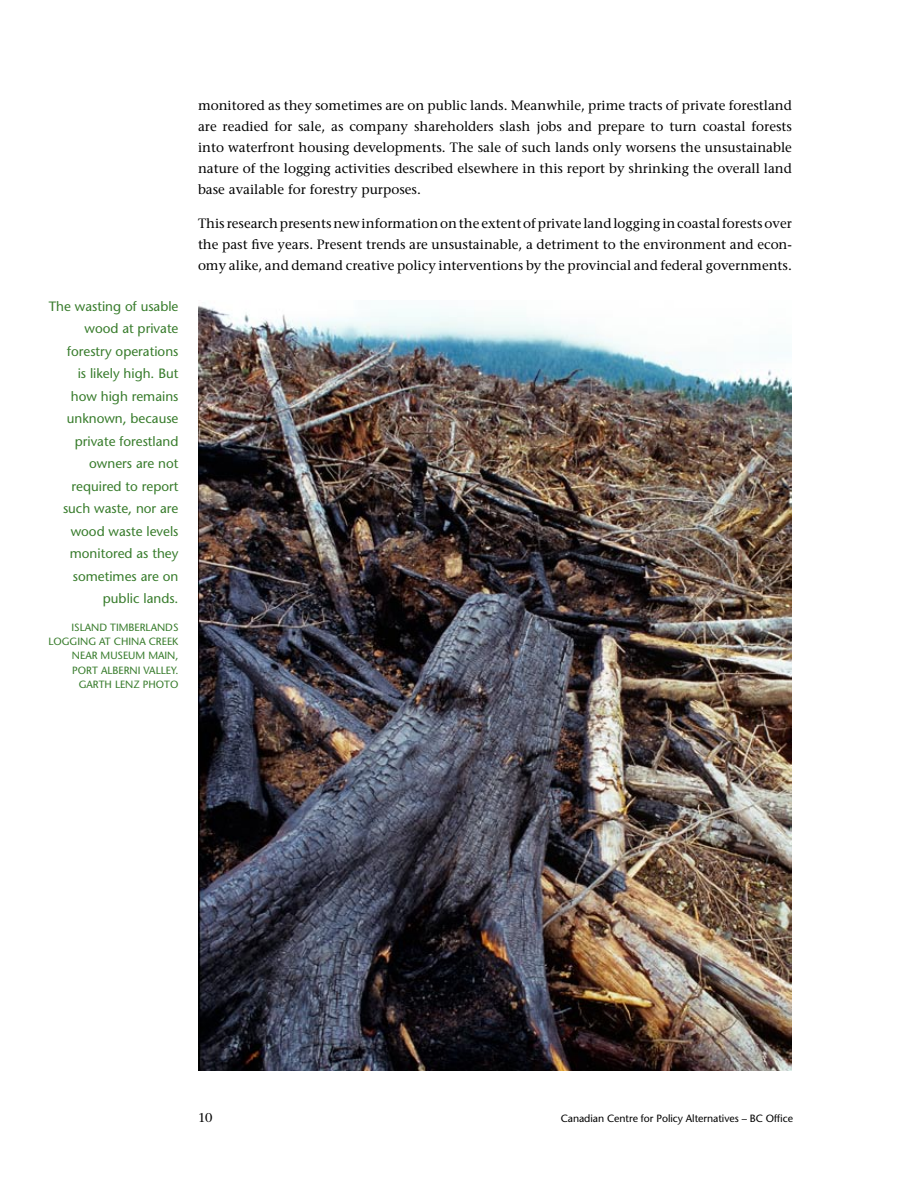
<style>
.page{position:relative;width:918px;height:1188px;background:#fff}
.page>*{position:absolute;margin:0;border:0;box-sizing:border-box;transform-origin:0 0}
.t1{font:13.5px/21px "Stone Serif";color:#000;text-align:justify}
.t2{font:13.5px/22.5px "Stone Sans";color:#387c2c;text-align:right}
.t3{font:12.75px "Stone Serif";color:#000}
.t4{font:10.5px "Stone Sans";color:#387c2c}
.t5{font:10.5px "Stone Sans";letter-spacing:-.005em;color:#000}
</style>
<div class="page">
<img style="left:198px;top:306px;width:594px;height:765px">
<p class="t2" style="left:49px;top:295px;width:131px">The wasting of usable wood at private forestry operations<br>is likely high. But how high remains unknown, because private forestland owners are not required to report such waste, nor are wood waste levels monitored as they sometimes are on public lands.</p>
<p class="t4" style="left:72px;top:621px;width:22px">Island</p>
<p class="t4" style="left:110px;top:621px;width:13px">timber</p>
<p class="t4" style="left:146px;top:621px;width:13px">lands</p>
<p class="t4" style="left:48px;top:635px;width:13px">logging</p>
<p class="t4" style="left:99px;top:635px;width:81px">at CHINA CREEK</p>
<p class="t4" style="left:72px;top:649px;width:108px">NEAR MUSEUM MAIN,</p>
<p class="t4" style="left:72px;top:664px;width:108px">PORT ALBERNI valley.</p>
<p class="t4" style="left:79px;top:678px;width:8px">gar</p>
<p class="t4" style="left:99px;top:678px;width:52px">th lenz pho</p>
<p class="t4" style="left:164px;top:678px;width:13px">to</p>
<p class="t1" style="left:198px;top:94px;width:596px">monitored as they sometimes are on public lands. Meanwhile, prime tracts of private forestland are readied for sale, as company shareholders slash jobs and prepare to turn coastal forests into waterfront housing developments. The sale of such lands only worsens the unsustainable nature of the logging activities described elsewhere in this report by shrinking the overall land base available for forestry purposes.</p>
<p class="t1" style="left:198px;top:213px;width:596px">This research presents new information on the extent of private land logging in coastal forests over the past five years. Present trends are unsustainable, a detriment to the environment and econ&shy;omy alike, and demand creative policy interventions by the provincial and federal governments.</p>
<p class="t3" style="left:198px;top:1109px;width:16px">10</p>
<p class="t5" style="left:561px;top:1112px;width:234px">Canadian Centre for Policy Alternatives – BC Office</p>
</div>
